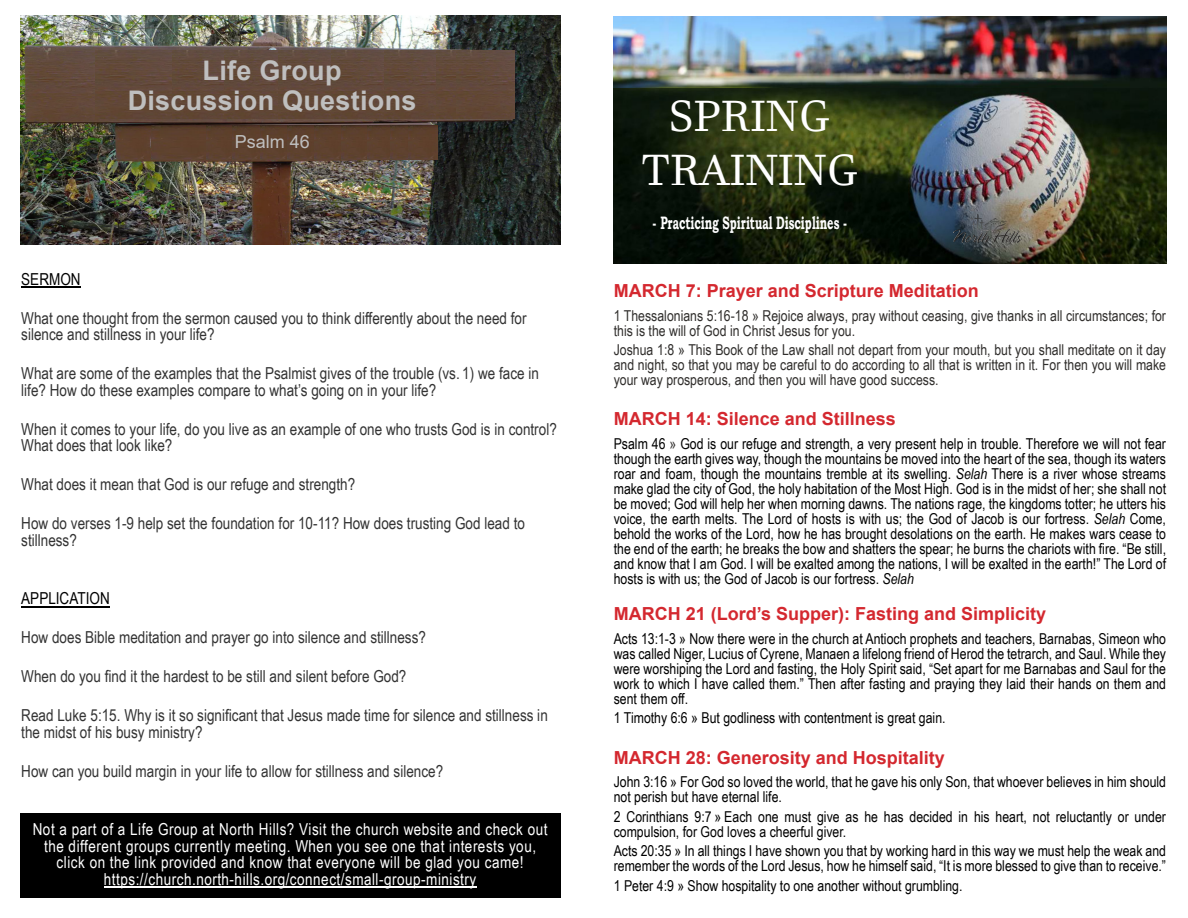
<style>
.page{position:relative;width:1188px;height:918px;background:#fff}
.page>*{position:absolute;margin:0;border:0;box-sizing:border-box;transform-origin:0 0}
.t1{font:43.05px/54px "Javanese Text";color:#fff;text-align:center}
.t2{font:700 27px/29.4px "Arial";letter-spacing:.01em;color:#bfbfbf;text-align:center}
.t3{font:700 18px "Arial";color:#d4282f}
.t4{font:700 18px "Bookman Old Style";color:#fff;scale:.61 1}
.t5{font:18px "Arial";color:#bfbfbf}
.t6{font:16.5px/16.5px "Arial Narrow";color:#333}
.t7{font:16.5px/16.5px "Arial Narrow";letter-spacing:.03em;color:#fff;text-align:center}
.t8{font:16.5px "Arial Narrow";color:#000}
.t9{font:15px/15px "Arial Narrow";color:#000}
.t10{font:15px/15px "Arial Narrow";color:#302e2c}
.s1{color:#302e2c}
.s2{font-style:italic}
</style>
<div class="page">
<img style="left:20px;top:16px;width:541px;height:228px">
<img style="left:151px;top:126px;width:55px;height:33px">
<img style="left:206px;top:126px;width:27px;height:33px">
<img style="left:233px;top:126px;width:55px;height:33px">
<img style="left:288px;top:126px;width:27px;height:33px">
<img style="left:315px;top:126px;width:27px;height:33px">
<img style="left:342px;top:126px;width:26px;height:33px">
<img style="left:368px;top:126px;width:22px;height:33px">
<img style="left:390px;top:126px;width:19px;height:33px">
<img style="left:409px;top:126px;width:29px;height:33px">
<img style="left:95px;top:50px;width:78px;height:68px">
<img style="left:173px;top:50px;width:51px;height:68px">
<img style="left:224px;top:50px;width:55px;height:68px">
<img style="left:279px;top:50px;width:53px;height:68px">
<img style="left:332px;top:50px;width:52px;height:68px">
<img style="left:384px;top:50px;width:53px;height:68px">
<img style="left:437px;top:50px;width:19px;height:68px">
<img style="left:456px;top:50px;width:59px;height:68px">
<hr style="left:21px;top:287px;width:60px;height:1px;background:#000">
<hr style="left:21px;top:606px;width:89px;height:1px;background:#000">
<div style="left:20px;top:813px;width:541px;height:85px;background:#000"></div>
<hr style="left:104px;top:886px;width:372px;height:2px;background:#fff">
<img style="left:614px;top:17px;width:552px;height:71px">
<img style="left:614px;top:88px;width:552px;height:176px">
<img style="left:953px;top:214px;width:68px;height:28px">
<h2 class="t2" style="left:128px;top:59px;width:290px">Life Group<br>Discussion Questions</h2>
<p class="t5" style="left:235px;top:135px;width:77px">Psalm 46</p>
<p class="t8" style="left:21px;top:273px;width:61px">SERMON</p>
<p class="t6" style="left:21px;top:311px;width:507px">What one thought from the sermon caused you to think differently about the need for silence and stillness in your life?</p>
<p class="t6" style="left:21px;top:367px;width:519px">What are some of the examples that the Psalmist gives of the trouble (vs. 1) we face in life? How do these examples compare to what’s going on in your life?</p>
<p class="t6" style="left:21px;top:422px;width:537px">When it comes to your life, do you live as an example of one who trusts God is in control?<br>What does that look like?</p>
<p class="t6" style="left:21px;top:478px;width:336px">What does it mean that God is our refuge and strength?</p>
<p class="t6" style="left:21px;top:517px;width:505px">How do verses 1-9 help set the foundation for 10-11? How does trusting God lead to stillness?</p>
<p class="t8" style="left:21px;top:592px;width:90px">APPLICATION</p>
<p class="t6" style="left:21px;top:631px;width:406px">How does Bible meditation and prayer go into silence and stillness?</p>
<p class="t6" style="left:21px;top:670px;width:387px">When do you find it the hardest to be still and silent before God?</p>
<p class="t6" style="left:21px;top:709px;width:528px">Read Luke 5:15. Why is it so significant that Jesus made time for silence and stillness in the midst of his busy ministry?</p>
<p class="t6" style="left:21px;top:764px;width:423px">How can you build margin in your life to allow for stillness and silence?</p>
<p class="t7" style="left:33px;top:823px;width:516px">Not a part of a Life Group at North Hills? Visit the church website and check out the different groups currently meeting. When you see one that interests you, click on the link provided and know that everyone will be glad you came! https://church.north-hills.org/connect/small-group-ministry</p>
<h1 class="t1" style="left:641px;top:95px;width:219px">SPRING<br>TRAINING</h1>
<p class="t4" style="left:653px;top:216px;width:320px">- Practicing Spiritual Disciplines -</p>
<p class="t3" style="left:614px;top:284px;width:367px">MARCH 7: Prayer and Scripture Meditation</p>
<p class="t10" style="left:614px;top:309px;width:554px">1 Thessalonians 5:16-18 » Rejoice always, pray without ceasing, give thanks in all circumstances; for this is the will of God in Christ Jesus for you.</p>
<p class="t10" style="left:614px;top:344px;width:554px;text-align:justify">Joshua 1:8 » This Book of the Law shall not depart from your mouth, but you shall meditate on it day and night, so that you may be careful to do according to all that is written in it. For then you will make your way prosperous, and then you will have good success.</p>
<p class="t3" style="left:614px;top:412px;width:284px">MARCH 14: Silence and Stillness</p>
<p class="t9" style="left:614px;top:438px;width:554px;text-align:justify">Psalm 46 <span class="s1">»</span> God is our refuge and strength, a very present help in trouble. Therefore we will not fear though the earth gives way, though the mountains be moved into the heart of the sea, though its waters roar and foam, though the mountains tremble at its swelling. <span class="s2">Selah</span> There is a river whose streams make glad the city of God, the holy habitation of the Most High. God is in the midst of her; she shall not be moved; God will help her when morning dawns. The nations rage, the kingdoms totter; he utters his voice, the earth melts. The Lord of hosts is with us; the God of Jacob is our fortress. <span class="s2">Selah</span> Come, behold the works of the Lord, how he has brought desolations on the earth. He makes wars cease to the end of the earth; he breaks the bow and shatters the spear; he burns the chariots with fire. “Be still, and know that I am God. I will be exalted among the nations, I will be exalted in the earth!” The Lord of hosts is with us; the God of Jacob is our fortress. <span class="s2">Selah</span></p>
<p class="t3" style="left:614px;top:607px;width:434px">MARCH 21 (Lord’s Supper): Fasting and Simplicity</p>
<p class="t9" style="left:614px;top:632px;width:554px;text-align:justify">Acts 13:1-3 » Now there were in the church at Antioch prophets and teachers, Barnabas, Simeon who was called Niger, Lucius of Cyrene, Manaen a lifelong friend of Herod the tetrarch, and Saul. While they were worshiping the Lord and fasting, the Holy Spirit said, “Set apart for me Barnabas and Saul for the work to which I have called them.” Then after fasting and praying they laid their hands on them and sent them off.</p>
<p class="t9" style="left:614px;top:712px;width:333px">1 Timothy 6:6 » But godliness with contentment is great gain.</p>
<p class="t3" style="left:614px;top:750px;width:333px">MARCH 28: Generosity and Hospitality</p>
<p class="t9" style="left:614px;top:776px;width:554px">John 3:16 » For God so loved the world, that he gave his only Son, that whoever believes in him should not perish but have eternal life.</p>
<p class="t9" style="left:614px;top:811px;width:554px">2 Corinthians 9:7 » Each one must give as he has decided in his heart, not reluctantly or under compulsion, for God loves a cheerful giver.</p>
<p class="t9" style="left:614px;top:845px;width:554px">Acts 20:35 » In all things I have shown you that by working hard in this way we must help the weak and remember the words of the Lord Jesus, how he himself said, “It is more blessed to give than to receive.”</p>
<p class="t9" style="left:614px;top:880px;width:350px">1 Peter 4:9 » Show hospitality to one another without grumbling.</p>
</div>
